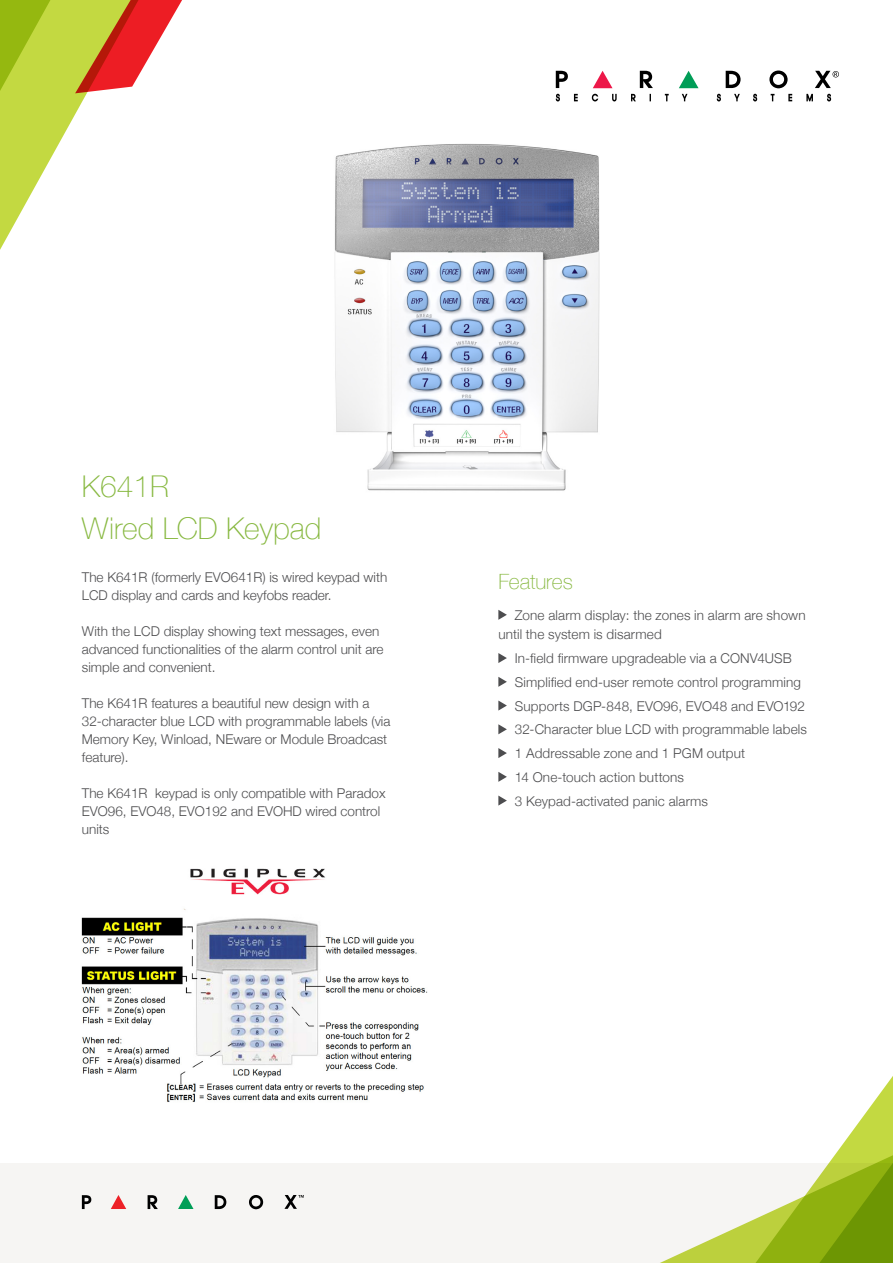
<style>
.page{position:relative;width:893px;height:1263px;background:#fff}
.page>*{position:absolute;margin:0;border:0;box-sizing:border-box;transform-origin:0 0}
.t1{font:100 30px/42.5px "Helvetica Neue";color:#87b840}
.t2{font:100 21px "Helvetica Neue";letter-spacing:-.005em;color:#87b840}
.t3{font:300 13.5px/18px "Helvetica Neue";color:#4d4d4f}
</style>
<div class="page">
<div style="left:0;top:1163px;width:893px;height:100px;background:#f6f5f3"></div>
<svg style="left:178px;top:1195px;width:15px;height:14px"></svg>
<svg style="left:111px;top:1195px;width:15px;height:14px"></svg>
<svg style="left:82px;top:1195px;width:9px;height:14px"></svg>
<svg style="left:148px;top:1195px;width:10px;height:14px"></svg>
<svg style="left:215px;top:1195px;width:11px;height:14px"></svg>
<svg style="left:249px;top:1195px;width:14px;height:14px"></svg>
<svg style="left:284px;top:1195px;width:20px;height:14px"></svg>
<svg style="left:498px;top:610px;width:9px;height:10px"></svg>
<svg style="left:498px;top:653px;width:9px;height:10px"></svg>
<svg style="left:498px;top:677px;width:9px;height:10px"></svg>
<svg style="left:498px;top:700px;width:9px;height:10px"></svg>
<svg style="left:498px;top:724px;width:9px;height:10px"></svg>
<svg style="left:498px;top:748px;width:9px;height:10px"></svg>
<svg style="left:498px;top:772px;width:9px;height:10px"></svg>
<svg style="left:498px;top:795px;width:9px;height:10px"></svg>
<img style="left:335px;top:144px;width:265px;height:347px">
<img style="left:81px;top:868px;width:347px;height:234px">
<svg style="left:660px;top:1223px;width:85px;height:40px"></svg>
<svg style="left:745px;top:1076px;width:148px;height:187px"></svg>
<svg style="left:0;top:0;width:182px;height:250px"></svg>
<svg style="left:679px;top:71px;width:19px;height:17px"></svg>
<svg style="left:593px;top:71px;width:19px;height:17px"></svg>
<svg style="left:556px;top:71px;width:12px;height:17px"></svg>
<svg style="left:640px;top:71px;width:13px;height:17px"></svg>
<svg style="left:726px;top:71px;width:15px;height:17px"></svg>
<svg style="left:769px;top:71px;width:19px;height:17px"></svg>
<svg style="left:556px;top:94px;width:4px;height:7px"></svg>
<svg style="left:574px;top:94px;width:4px;height:7px"></svg>
<svg style="left:592px;top:94px;width:6px;height:7px"></svg>
<svg style="left:612px;top:94px;width:5px;height:7px"></svg>
<svg style="left:631px;top:94px;width:5px;height:7px"></svg>
<svg style="left:665px;top:94px;width:4px;height:7px"></svg>
<svg style="left:682px;top:94px;width:5px;height:7px"></svg>
<svg style="left:717px;top:94px;width:4px;height:7px"></svg>
<svg style="left:734px;top:94px;width:6px;height:7px"></svg>
<svg style="left:753px;top:94px;width:4px;height:7px"></svg>
<svg style="left:771px;top:94px;width:3px;height:7px"></svg>
<svg style="left:788px;top:94px;width:4px;height:7px"></svg>
<svg style="left:806px;top:94px;width:7px;height:7px"></svg>
<svg style="left:827px;top:94px;width:4px;height:7px"></svg>
<svg style="left:815px;top:71px;width:24px;height:17px"></svg>
<h1 class="t1" style="left:82px;top:464px;width:241px">K641R<br>Wired LCD Keypad</h1>
<p class="t3" style="left:82px;top:567px;width:307px">The K641R (formerly EVO641R) is wired keypad with<br>LCD display and cards and keyfobs reader.</p>
<p class="t3" style="left:82px;top:621px;width:303px">With the LCD display showing text messages, even advanced functionalities of the alarm control unit are simple and convenient.</p>
<p class="t3" style="left:82px;top:693px;width:310px">The K641R features a beautiful new design with a 32-character blue LCD with programmable labels (via Memory Key, Winload, NEware or Module Broadcast feature).</p>
<p class="t3" style="left:82px;top:783px;width:305px">The K641R keypad is only compatible with Paradox<br>EVO96, EVO48, EVO192 and EVOHD wired control units</p>
<h2 class="t2" style="left:498px;top:566px;width:76px">Features</h2>
<p class="t3" style="left:498px;top:604px;width:309px;line-height:19.5px;text-indent:16px">Zone alarm display: the zones in alarm are shown until the system is disarmed</p>
<p class="t3" style="left:515px;top:645px;width:294px;line-height:23.7px">In-field firmware upgradeable via a CONV4USB Simplified end-user remote control programming Supports DGP-848, EVO96, EVO48 and EVO192<br>32-Character blue LCD with programmable labels 1 Addressable zone and 1 PGM output<br>14 One-touch action buttons<br>3 Keypad-activated panic alarms</p>
</div>
